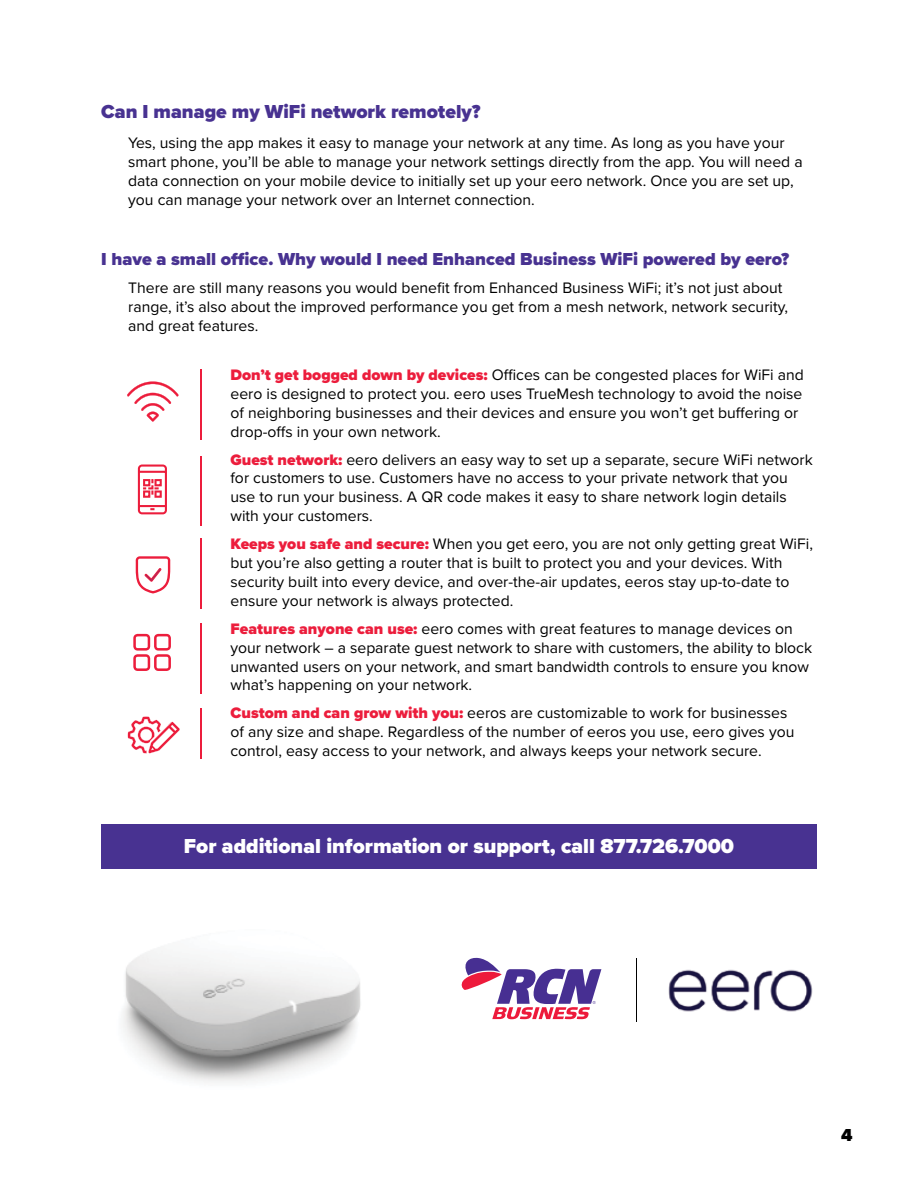
<style>
.page{position:relative;width:918px;height:1188px;background:#fff}
.page>*{position:absolute;margin:0;border:0;box-sizing:border-box;transform-origin:0 0}
.t1{font:900 21px "Proxima Nova";color:#fff}
.t2{font:900 19.5px "Proxima Nova";color:#483291}
.t3{font:900 18px "Proxima Nova";color:#483291}
.t4{font:900 18px "Proxima Nova";color:#000}
.t5{font:15.75px/18.9px "Proxima Nova";color:#000}
.s1{font-weight:900;color:#ec1d3c}
</style>
<div class="page">
<div style="left:101px;top:824px;width:716px;height:45px;background:#483291"></div>
<img style="left:123px;top:950px;width:238px;height:133px">
<img style="left:668px;top:969px;width:145px;height:43px">
<svg style="left:461px;top:957px;width:140px;height:62px"></svg>
<hr style="left:636px;top:959px;width:1px;height:63px;background:#000">
<svg style="left:127px;top:381px;width:52px;height:41px"></svg>
<svg style="left:136px;top:556px;width:34px;height:37px"></svg>
<svg style="left:138px;top:465px;width:29px;height:49px"></svg>
<svg style="left:133px;top:634px;width:38px;height:37px"></svg>
<svg style="left:128px;top:716px;width:52px;height:37px"></svg>
<hr style="left:201px;top:369px;width:1px;height:71px;background:#ec1d3c">
<hr style="left:201px;top:456px;width:1px;height:69px;background:#ec1d3c">
<hr style="left:201px;top:538px;width:1px;height:71px;background:#ec1d3c">
<hr style="left:201px;top:623px;width:1px;height:70px;background:#ec1d3c">
<hr style="left:201px;top:708px;width:1px;height:51px;background:#ec1d3c">
<p class="t2" style="left:101px;top:97px;width:381px">Can I manage my WiFi network remotely?</p>
<p class="t5" style="left:128px;top:133px;width:676px">Yes, using the app makes it easy to manage your network at any time. As long as you have your smart phone, you’ll be able to manage your network settings directly from the app. You will need a data connection on your mobile device to initially set up your eero network. Once you are set up, you can manage your network over an Internet connection.</p>
<p class="t3" style="left:101px;top:245px;width:690px">I have a small office. Why would I need Enhanced Business WiFi powered by eero?</p>
<p class="t5" style="left:128px;top:277px;width:661px">There are still many reasons you would benefit from Enhanced Business WiFi; it’s not just about range, it’s also about the improved performance you get from a mesh network, network security, and great features.</p>
<p class="t5" style="left:231px;top:365px;width:575px"><span class="s1">Don’t get bogged down by devices:</span> Offices can be congested places for WiFi and eero is designed to protect you. eero uses TrueMesh technology to avoid the noise of neighboring businesses and their devices and ensure you won’t get buffering or drop-offs in your own network.</p>
<p class="t5" style="left:231px;top:449px;width:584px"><span class="s1">Guest network:</span> eero delivers an easy way to set up a separate, secure WiFi network for customers to use. Customers have no access to your private network that you use to run your business. A QR code makes it easy to share network login details with your customers.</p>
<p class="t5" style="left:231px;top:534px;width:584px"><span class="s1">Keeps you safe and secure:</span> When you get eero, you are not only getting great WiFi, but you’re also getting a router that is built to protect you and your devices. With security built into every device, and over-the-air updates, eeros stay up-to-date to ensure your network is always protected.</p>
<p class="t5" style="left:231px;top:618px;width:583px"><span class="s1">Features anyone can use:</span> eero comes with great features to manage devices on your network – a separate guest network to share with customers, the ability to block unwanted users on your network, and smart bandwidth controls to ensure you know what’s happening on your network.</p>
<p class="t5" style="left:231px;top:703px;width:565px"><span class="s1">Custom and can grow with you:</span> eeros are customizable to work for businesses of any size and shape. Regardless of the number of eeros you use, eero gives you control, easy access to your network, and always keeps your network secure.</p>
<h1 class="t1" style="left:184px;top:830px;width:552px">For additional information or support, call 877.726.7000</h1>
<p class="t4" style="left:841px;top:1121px;width:13px">4</p>
</div>
